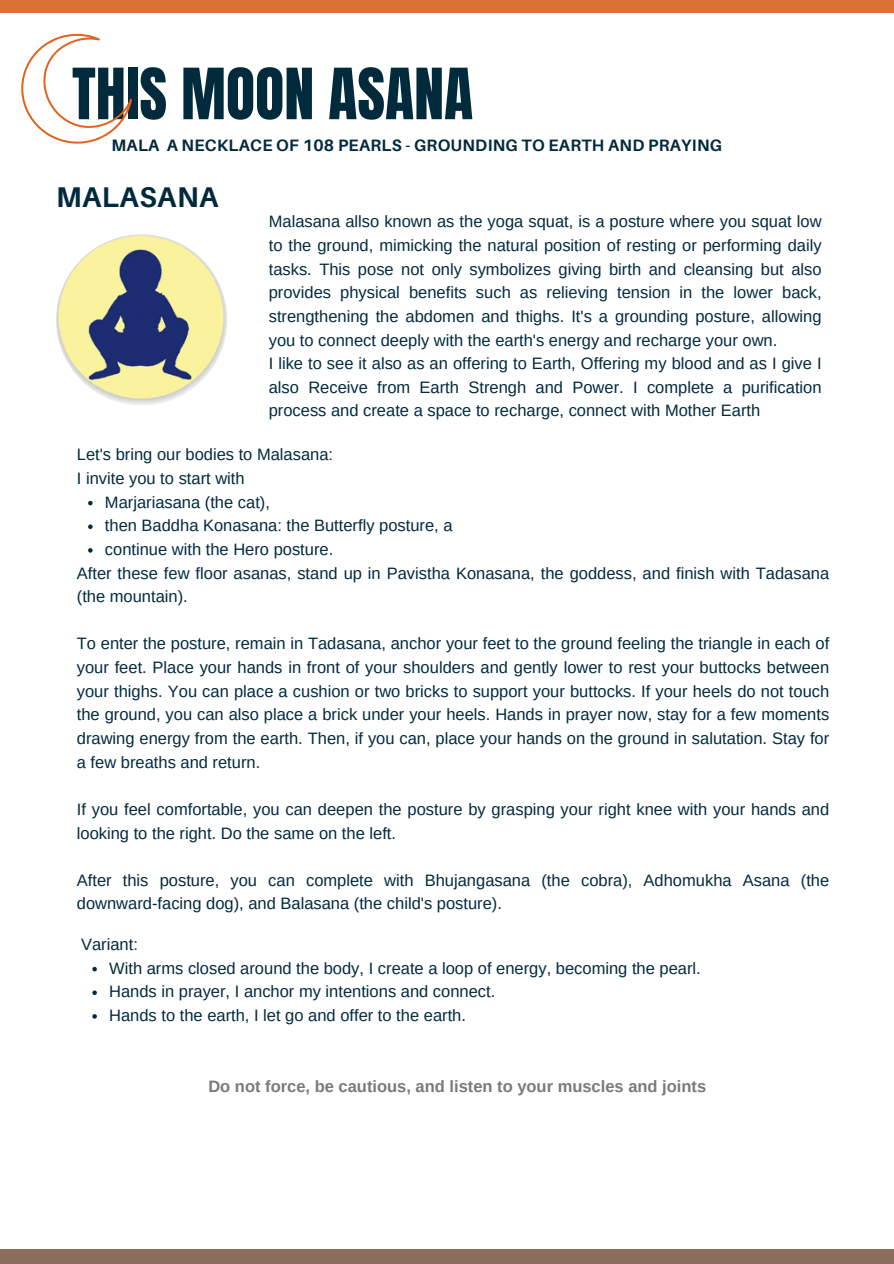
<style>
.page{position:relative;width:894px;height:1264px;background:#fff}
.page>*{position:absolute;margin:0;border:0;box-sizing:border-box;transform-origin:0 0}
.t1{font:60px "Anton";color:#022a3d}
.t2{font:700 28.5px "Aileron";letter-spacing:.015em;color:#022a3d}
.t3{font:16.5px/23.7px "Arimo";color:#022a3d}
.t4{font:700 16.5px "Arimo";color:#7a7a79}
.t5{font:700 16.5px "Aileron";letter-spacing:.015em;color:#022a3d}
</style>
<div class="page">
<div style="left:0;top:0;width:893px;height:12px;background:#d87233"></div>
<div style="left:0;top:1249px;width:893px;height:14px;background:#8a6d5b"></div>
<img style="left:56px;top:234px;width:171px;height:171px;border-radius:50%">
<svg style="left:88px;top:501px;width:5px;height:4px"></svg>
<svg style="left:88px;top:524px;width:5px;height:5px"></svg>
<svg style="left:88px;top:548px;width:5px;height:4px"></svg>
<svg style="left:21px;top:34px;width:111px;height:110px"></svg>
<svg style="left:92px;top:966px;width:5px;height:5px"></svg>
<svg style="left:92px;top:990px;width:5px;height:5px"></svg>
<svg style="left:92px;top:1014px;width:5px;height:4px"></svg>
<h1 class="t1" style="left:72px;top:51px;width:402px">THIS MOON ASANA</h1>
<h3 class="t5" style="left:111px;top:135px;width:611px">MALA A NECKLACE OF 108 PEARLS - GROUNDING TO EARTH AND PRAYING</h3>
<p class="t2" style="left:56px;top:180px;width:164px">MALASANA</p>
<p class="t3" style="left:269px;top:210px;width:554px;text-align:justify">Malasana allso known as the yoga squat, is a posture where you squat low to the ground, mimicking the natural position of resting or performing daily tasks. This pose not only symbolizes giving birth and cleansing but also provides physical benefits such as relieving tension in the lower back, strengthening the abdomen and thighs. It's a grounding posture, allowing you to connect deeply with the earth's energy and recharge your own.</p>
<p class="t3" style="left:269px;top:351px;width:554px;text-align:justify">I like to see it also as an offering to Earth, Offering my blood and as I give I also Receive from Earth Strengh and Power. I complete a purification process and create a space to recharge, connect with Mother Earth</p>
<h2 class="t3" style="left:77px;top:443px;width:258px">Let's bring our bodies to Malasana:</h2>
<p class="t3" style="left:77px;top:466px;width:169px">I invite you to start with</p>
<p class="t3" style="left:105px;top:490px;width:166px">Marjariasana (the cat),</p>
<p class="t3" style="left:105px;top:513px;width:349px">then Baddha Konasana: the Butterfly posture, a</p>
<p class="t3" style="left:105px;top:537px;width:230px">continue with the Hero posture.</p>
<p class="t3" style="left:77px;top:561px;width:753px">After these few floor asanas, stand up in Pavistha Konasana, the goddess, and finish with Tadasana (the mountain).</p>
<p class="t3" style="left:77px;top:632px;width:753px;text-align:justify">To enter the posture, remain in Tadasana, anchor your feet to the ground feeling the triangle in each of your feet. Place your hands in front of your shoulders and gently lower to rest your buttocks between your thighs. You can place a cushion or two bricks to support your buttocks. If your heels do not touch the ground, you can also place a brick under your heels. Hands in prayer now, stay for a few moments drawing energy from the earth. Then, if you can, place your hands on the ground in salutation. Stay for a few breaths and return.</p>
<p class="t3" style="left:77px;top:797px;width:753px">If you feel comfortable, you can deepen the posture by grasping your right knee with your hands and looking to the right. Do the same on the left.</p>
<p class="t3" style="left:77px;top:868px;width:753px">After this posture, you can complete with Bhujangasana (the cobra), Adhomukha Asana (the downward-facing dog), and Balasana (the child's posture).</p>
<p class="t3" style="left:81px;top:932px;width:58px">Variant:</p>
<p class="t3" style="left:109px;top:956px;width:593px">With arms closed around the body, I create a loop of energy, becoming the pearl.</p>
<p class="t3" style="left:109px;top:979px;width:387px">Hands in prayer, I anchor my intentions and connect.</p>
<p class="t3" style="left:109px;top:1003px;width:358px">Hands to the earth, I let go and offer to the earth.</p>
<p class="t4" style="left:208px;top:1076px;width:499px">Do not force, be cautious, and listen to your muscles and joints</p>
</div>
